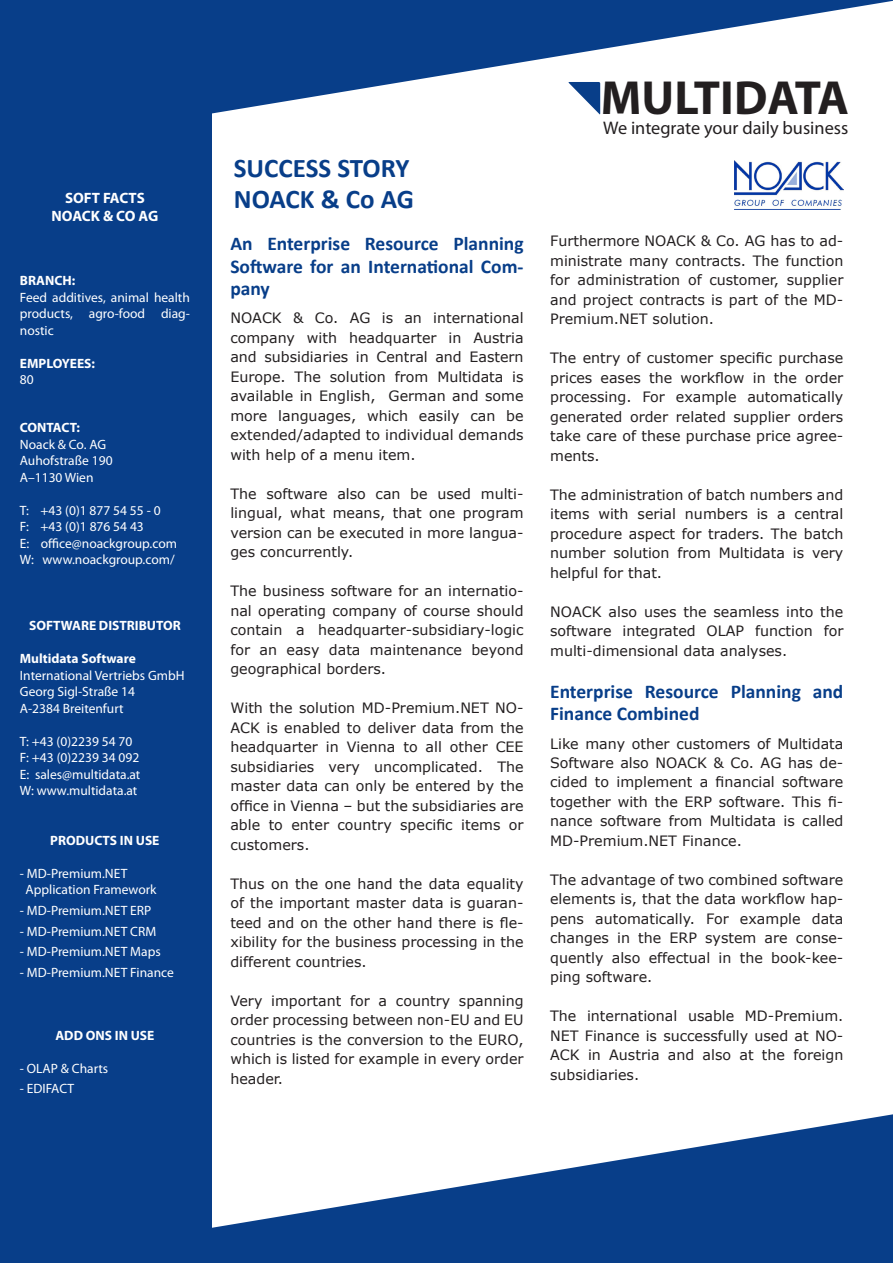
<style>
.page{position:relative;width:893px;height:1263px;background:#fff}
.page>*{position:absolute;margin:0;border:0;box-sizing:border-box;transform-origin:0 0}
.t1{font:700 48.15px "Myriad";color:#231f20}
.t2{font:700 27px/31px "Calibri";color:#083e89}
.t3{font:700 19.5px/22.5px "Calibri";color:#083e89;text-align:justify}
.t4{font:18.3px "Myriad Pro";color:#231f20}
.t5{font:700 15px/18px "Myriad Pro";letter-spacing:-.01em;color:#fff;text-align:center}
.t6{font:14.25px/19.5px "Verdana";color:#231f20;text-align:justify}
.t7{font:13.5px/16.5px "Myriad Pro";color:#fff}
.t8{font:700 13.5px "Myriad Pro";color:#fff}
</style>
<div class="page">
<div style="left:0;top:65px;width:211px;height:1198px;background:#083e89"></div>
<svg style="left:0;top:0;width:893px;height:148px;fill:#083e89"></svg>
<svg style="left:211px;top:1114px;width:653px;height:149px;fill:#083e89"></svg>
<div style="left:864px;top:1114px;width:29px;height:149px;background:#083e89"></div>
<img style="left:735px;top:161px;width:108px;height:45px">
<p class="t5" style="left:52px;top:188px;width:108px">SOFT FACTS<br>NOACK &amp; CO AG</p>
<p class="t8" style="left:20px;top:272px;width:57px">BRANCH:</p>
<p class="t7" style="left:20px;top:289px;width:172px;text-align:justify">Feed additives, animal health products, agro-food diag&shy;nostic</p>
<p class="t8" style="left:20px;top:354px;width:77px">EMPLOYEES:</p>
<p class="t7" style="left:20px;top:371px;width:15px">80</p>
<p class="t8" style="left:20px;top:419px;width:62px">CONTACT:</p>
<p class="t7" style="left:20px;top:436px;width:94px">Noack &amp; Co. AG<br>Auhofstraße 190<br>A–1130 Wien</p>
<p class="t7" style="left:20px;top:502px;width:159px">T: +43 (0)1 877 54 55 - 0<br>F: +43 (0)1 876 54 43<br>E: office@noackgroup.com<br>W: www.noackgroup.com/</p>
<p class="t8" style="left:29px;top:617px;width:153px">SOFTWARE DISTRIBUTOR</p>
<p class="t8" style="left:20px;top:650px;width:117px">Multidata Software</p>
<p class="t7" style="left:20px;top:667px;width:166px">International Vertriebs GmbH<br>Georg Sigl-Straße 14<br>A-2384 Breitenfurt</p>
<p class="t7" style="left:20px;top:733px;width:122px">T: +43 (0)2239 54 70<br>F: +43 (0)2239 34 092<br>E: sales@multidata.at<br>W: www.multidata.at</p>
<p class="t8" style="left:50px;top:831px;width:111px">PRODUCTS IN USE</p>
<p class="t7" style="left:26px;top:865px;width:132px;text-indent:-6px">- MD-Premium.NET<br>Application Framework</p>
<p class="t7" style="left:20px;top:902px;width:133px">- MD-Premium.NET ERP</p>
<p class="t7" style="left:20px;top:923px;width:138px">- MD-Premium.NET CRM</p>
<p class="t7" style="left:20px;top:943px;width:142px">- MD-Premium.NET Maps</p>
<p class="t7" style="left:20px;top:964px;width:156px">- MD-Premium.NET Finance</p>
<p class="t8" style="left:55px;top:1026px;width:100px">ADD ONS IN USE</p>
<p class="t7" style="left:20px;top:1059px;width:90px">- OLAP &amp; Charts</p>
<p class="t7" style="left:20px;top:1080px;width:56px">- EDIFACT</p>
<h2 class="t2" style="left:234px;top:153px;width:182px">SUCCESS STORY<br>NOACK &amp; Co AG</h2>
<h3 class="t3" style="left:230px;top:232px;width:295px">An Enterprise Resource Planning Software for an International Com&shy;pany</h3>
<p class="t6" style="left:230px;top:308px;width:295px">NOACK &amp; Co. AG is an international company with headquarter in Austria and subsidiaries in Central and Eastern Europe. The solution from Multidata is available in English, German and some more languages, which easily can be extended/adapted to individual demands with help of a menu item.</p>
<p class="t6" style="left:230px;top:484px;width:295px">The software also can be used multi&shy;lingual, what means, that one program version can be executed in more langua&shy;ges concurrently.</p>
<p class="t6" style="left:230px;top:581px;width:295px">The business software for an internatio&shy;nal operating company of course should contain a headquarter-subsidiary-logic for an easy data maintenance beyond geographical borders.</p>
<p class="t6" style="left:230px;top:698px;width:295px">With the solution MD-Premium.NET NO-ACK is enabled to deliver data from the headquarter in Vienna to all other CEE subsidiaries very uncomplicated. The master data can only be entered by the office in Vienna – but the subsidiaries are able to enter country specific items or customers.</p>
<p class="t6" style="left:230px;top:873px;width:295px">Thus on the one hand the data equality of the important master data is guaran&shy;teed and on the other hand there is fle&shy;xibility for the business processing in the different countries.</p>
<p class="t6" style="left:230px;top:990px;width:295px">Very important for a country spanning order processing between non-EU and EU countries is the conversion to the EURO, which is listed for example in every order header.</p>
<h1 class="t1" style="left:601px;top:73px;width:250px">MULTIDATA</h1>
<p class="t4" style="left:603px;top:116px;width:247px">We integrate your daily business</p>
<p class="t6" style="left:550px;top:231px;width:295px">Furthermore NOACK &amp; Co. AG has to ad&shy;ministrate many contracts. The function for administration of customer, supplier and project contracts is part of the MD-Premium.NET solution.</p>
<p class="t6" style="left:550px;top:348px;width:295px">The entry of customer specific purchase prices eases the workflow in the order processing. For example automatically generated order related supplier orders take care of these purchase price agree&shy;ments.</p>
<p class="t6" style="left:550px;top:485px;width:295px">The administration of batch numbers and items with serial numbers is a central procedure aspect for traders. The batch number solution from Multidata is very helpful for that.</p>
<p class="t6" style="left:550px;top:602px;width:295px">NOACK also uses the seamless into the software integrated OLAP function for multi-dimensional data analyses.</p>
<h3 class="t3" style="left:550px;top:680px;width:295px">Enterprise Resource Planning and<br>Finance Combined</h3>
<p class="t6" style="left:550px;top:733px;width:295px">Like many other customers of Multidata Software also NOACK &amp; Co. AG has de&shy;cided to implement a financial software together with the ERP software. This fi&shy;nance software from Multidata is called MD-Premium.NET Finance.</p>
<p class="t6" style="left:550px;top:870px;width:295px">The advantage of two combined software elements is, that the data workflow hap&shy;pens automatically. For example data changes in the ERP system are conse&shy;quently also effectual in the book-kee&shy;ping software.</p>
<p class="t6" style="left:550px;top:1006px;width:295px">The international usable MD-Premium.<br>NET Finance is successfully used at NO-ACK in Austria and also at the foreign subsidiaries.</p>
</div>
